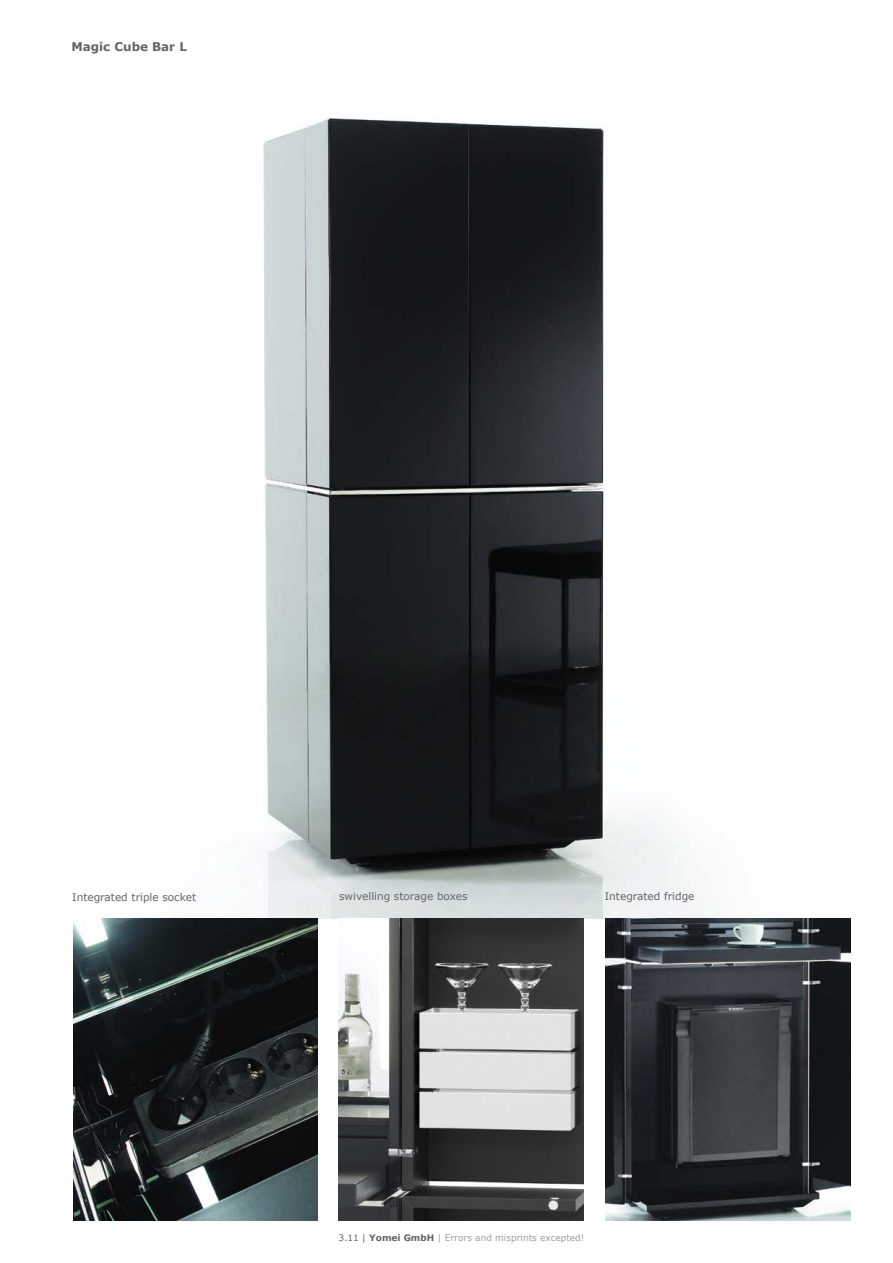
<style>
.page{position:relative;width:893px;height:1263px;background:#fff}
.page>*{position:absolute;margin:0;border:0;box-sizing:border-box;transform-origin:0 0}
.t1{font:700 12px "Verdana";color:#646567}
.t2{font:10.5px "Verdana";color:#646567}
.t3{font:9px "Verdana";color:#9c9e9f}
.s1{color:#646567}
.s2{font-weight:700;color:#646567}
</style>
<div class="page">
<img style="left:263px;top:118px;width:450px;height:800px">
<img style="left:73px;top:918px;width:245px;height:302px">
<img style="left:605px;top:918px;width:245px;height:302px">
<img style="left:339px;top:918px;width:245px;height:302px">
<p class="t1" style="left:71px;top:39px;width:117px">Magic Cube Bar L</p>
<p class="t2" style="left:72px;top:889px;width:125px">Integrated triple socket</p>
<p class="t2" style="left:339px;top:889px;width:130px">swivelling storage boxes</p>
<p class="t2" style="left:605px;top:889px;width:91px">Integrated fridge</p>
<p class="t3" style="left:338px;top:1231px;width:248px"><span class="s1">3.11 |</span> <span class="s2">Yomei GmbH</span> | Errors and misprints excepted!</p>
</div>
